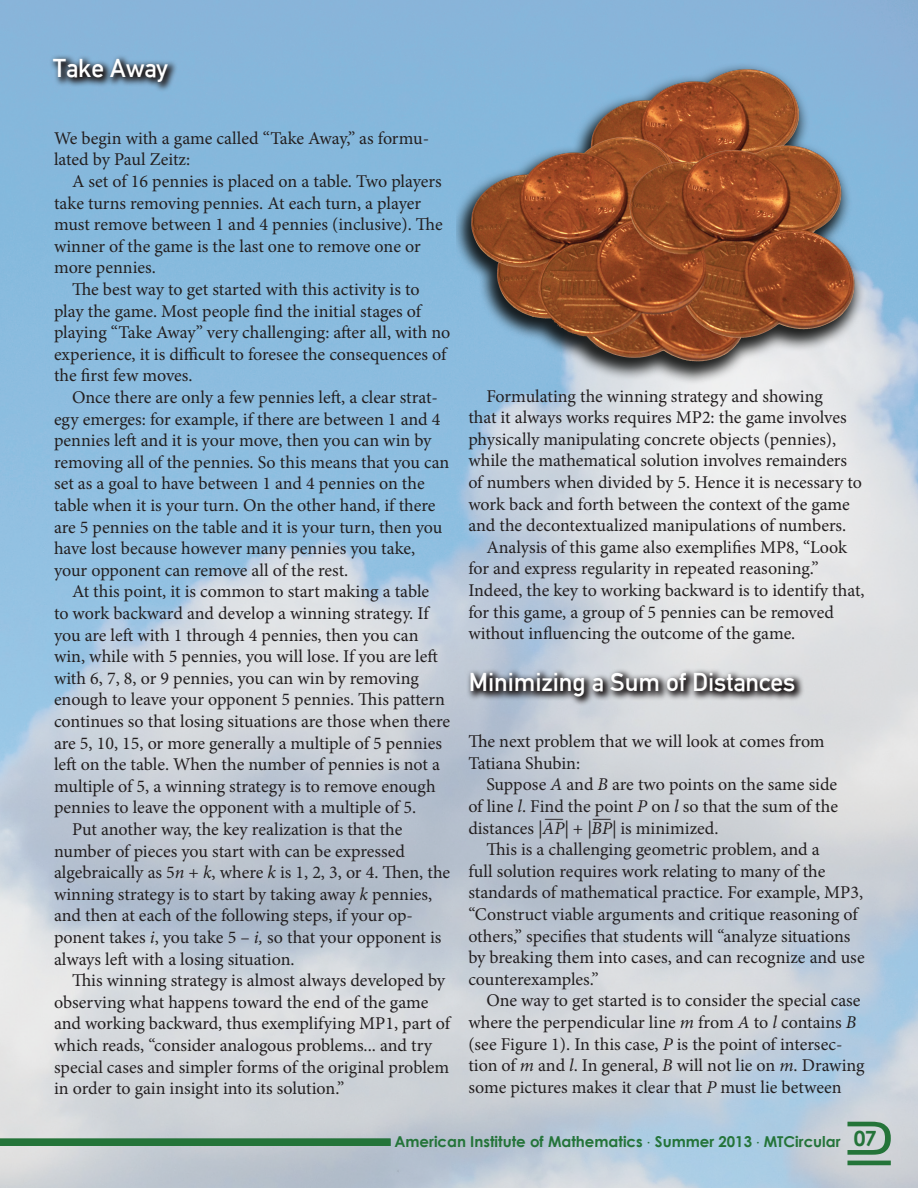
<style>
.page{position:relative;width:918px;height:1188px;background:#fff}
.page>*{position:absolute;margin:0;border:0;box-sizing:border-box;transform-origin:0 0}
.t1{font:72px "Cambria Math";color:#247439}
.t2{font:27px "Roadgeek 2005 Mittelschrift";color:#fff}
.t3{font:700 21px "Century Gothic";color:#247439}
.t4{font:18px/21.6px "Minion Pro";color:#231f20}
.t5{font:18px "Adobe Garamond Pro";color:#231f20}
.t6{font:700 15px "Century Gothic";color:#247439}
.s1{font-style:italic}
.s2{font-family:"Palatino Linotype";font-weight:400}
</style>
<div class="page">
<svg style="left:466px;top:668px;width:339px;height:39px;background:#919398"></svg>
<div style="left:0;top:1138px;width:391px;height:8px;background:#247439"></div>
<img style="left:457px;top:54px;width:408px;height:334px">
<svg style="left:49px;top:54px;width:130px;height:39px;background:#65849d"></svg>
<h2 class="t2" style="left:53px;top:51px;width:116px">Take Away</h2>
<p class="t4" style="left:54px;top:127px;width:377px">We begin with a game called “Take Away,” as formu&shy;lated by Paul Zeitz:</p>
<p class="t4" style="left:54px;top:171px;width:390px;text-indent:18px">A set of 16 pennies is placed on a table. Two players take turns removing pennies. At each turn, a player must remove between 1 and 4 pennies (inclusive). The winner of the game is the last one to remove one or more pennies.</p>
<p class="t4" style="left:54px;top:279px;width:398px;text-indent:18px">The best way to get started with this activity is to play the game. Most people find the initial stages of playing “Take Away” very challenging: after all, with no experience, it is difficult to foresee the consequences of the first few moves.</p>
<p class="t4" style="left:54px;top:387px;width:397px;text-indent:18px">Once there are only a few pennies left, a clear strat&shy;egy emerges: for example, if there are between 1 and 4 pennies left and it is your move, then you can win by removing all of the pennies. So this means that you can set as a goal to have between 1 and 4 pennies on the table when it is your turn. On the other hand, if there are 5 pennies on the table and it is your turn, then you have lost because however many pennies you take, your opponent can remove all of the rest.</p>
<p class="t4" style="left:72px;top:581px;width:359px">At this point, it is common to start making a table</p>
<p class="t4" style="left:54px;top:603px;width:376px">to work backward and develop a winning strategy. If</p>
<p class="t4" style="left:54px;top:624px;width:366px">you are left with 1 through 4 pennies, then you can</p>
<p class="t4" style="left:54px;top:646px;width:385px">win, while with 5 pennies, you will lose. If you are left</p>
<p class="t4" style="left:54px;top:667px;width:366px">with 6, 7, 8, or 9 pennies, you can win by removing</p>
<p class="t4" style="left:54px;top:689px;width:393px">enough to leave your opponent 5 pennies. This pattern</p>
<p class="t4" style="left:54px;top:711px;width:398px">continues so that losing situations are those when there</p>
<p class="t4" style="left:54px;top:732px;width:389px">are 5, 10, 15, or more generally a multiple of 5 pennies</p>
<p class="t4" style="left:54px;top:754px;width:387px">left on the table. When the number of pennies is not a</p>
<p class="t4" style="left:54px;top:775px;width:383px">multiple of 5, a winning strategy is to remove enough</p>
<p class="t4" style="left:54px;top:797px;width:364px">pennies to leave the opponent with a multiple of 5.</p>
<p class="t4" style="left:72px;top:819px;width:332px">Put another way, the key realization is that the</p>
<p class="t4" style="left:54px;top:840px;width:353px">number of pieces you start with can be expressed</p>
<p class="t4" style="left:54px;top:862px;width:398px">algebraically as 5<span class="s1">n</span> + <span class="s1">k</span>, where <span class="s1">k</span> is 1, 2, 3, or 4. Then, the</p>
<p class="t4" style="left:54px;top:883px;width:380px">winning strategy is to start by taking away <span class="s1">k</span> pennies,</p>
<p class="t4" style="left:54px;top:905px;width:361px">and then at each of the following steps, if your op-</p>
<p class="t4" style="left:54px;top:927px;width:389px">ponent takes <span class="s1">i</span>, you take 5 – <span class="s1">i,</span> so that your opponent is</p>
<p class="t4" style="left:54px;top:948px;width:242px">always left with a losing situation.</p>
<p class="t4" style="left:72px;top:970px;width:375px">This winning strategy is almost always developed by</p>
<p class="t4" style="left:54px;top:991px;width:376px">observing what happens toward the end of the game</p>
<p class="t4" style="left:54px;top:1013px;width:398px">and working backward, thus exemplifying MP1, part of</p>
<p class="t4" style="left:54px;top:1035px;width:380px">which reads, “consider analogous problems... and try</p>
<p class="t4" style="left:54px;top:1056px;width:397px">special cases and simpler forms of the original problem</p>
<p class="t4" style="left:54px;top:1078px;width:292px">in order to gain insight into its solution.”</p>
<p class="t4" style="left:486px;top:385px;width:338px">Formulating the winning strategy and showing</p>
<p class="t4" style="left:468px;top:407px;width:380px">that it always works requires MP2: the game involves</p>
<p class="t4" style="left:468px;top:428px;width:369px">physically manipulating concrete objects (pennies),</p>
<p class="t4" style="left:468px;top:450px;width:380px">while the mathematical solution involves remainders</p>
<p class="t4" style="left:468px;top:472px;width:395px">of numbers when divided by 5. Hence it is necessary to</p>
<p class="t4" style="left:468px;top:493px;width:383px">work back and forth between the context of the game</p>
<p class="t4" style="left:468px;top:515px;width:379px">and the decontextualized manipulations of numbers.</p>
<p class="t4" style="left:486px;top:536px;width:362px">Analysis of this game also exemplifies MP8, “Look</p>
<p class="t4" style="left:468px;top:558px;width:352px">for and express regularity in repeated reasoning.”</p>
<p class="t4" style="left:468px;top:580px;width:398px">Indeed, the key to working backward is to identify that,</p>
<p class="t4" style="left:468px;top:601px;width:367px">for this game, a group of 5 pennies can be removed</p>
<p class="t4" style="left:468px;top:623px;width:329px">without influencing the outcome of the game.</p>
<h2 class="t2" style="left:469px;top:666px;width:328px">Minimizing a Sum of Distances</h2>
<p class="t4" style="left:468px;top:731px;width:358px">The next problem that we will look at comes from<br>Tatiana Shubin:</p>
<p class="t4" style="left:468px;top:774px;width:371px;text-align:justify;text-indent:18px">Suppose <span class="s1">A</span> and <span class="s1">B</span> are two points on the same side of line <span class="s1">l</span>. Find the point <span class="s1">P</span> on <span class="s1">l</span> so that the sum of the distances <span class="s1">|AP|</span> + <span class="s1">|BP|</span> is minimized.</p>
<p class="t4" style="left:468px;top:839px;width:398px;text-indent:18px">This is a challenging geometric problem, and a<br>full solution requires work relating to many of the standards of mathematical practice. For example, MP3, “Construct viable arguments and critique reasoning of others,” specifies that students will “analyze situations by breaking them into cases, and can recognize and use counterexamples.”</p>
<p class="t4" style="left:468px;top:990px;width:398px;text-indent:18px">One way to get started is to consider the special case where the perpendicular line <span class="s1">m</span> from <span class="s1">A</span> to <span class="s1">l</span> contains <span class="s1">B </span>(see Figure 1). In this case, <span class="s1">P</span> is the point of intersec&shy;tion of <span class="s1">m</span> and <span class="s1">l</span>. In general, <span class="s1">B</span> will not lie on <span class="s1">m</span>. Drawing some pictures makes it clear that <span class="s1">P</span> must lie between</p>
<p class="t5" style="left:545px;top:806px;width:67px">— —</p>
<h1 class="t1" style="left:842px;top:1098px;width:55px">⊇</h1>
<p class="t3" style="left:854px;top:1125px;width:24px">07</p>
<p class="t6" style="left:394px;top:1132px;width:448px">American Institute of Mathematics <span class="s2">·</span> Summer 2013 <span class="s2">·</span> MTCircular</p>
</div>
